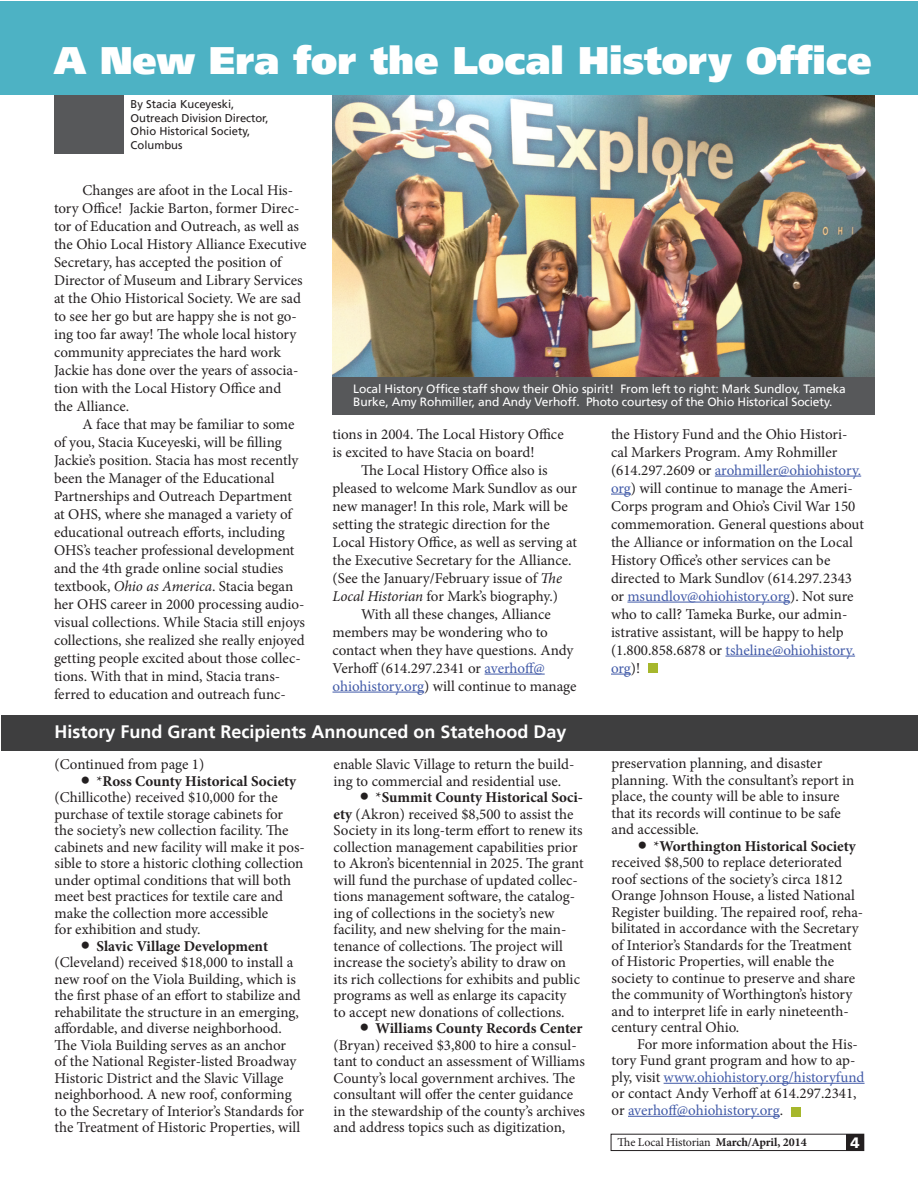
<style>
.page{position:relative;width:918px;height:1188px;background:#fff}
.page>*{position:absolute;margin:0;border:0;box-sizing:border-box;transform-origin:0 0}
.t1{font:900 38.25px "Frutiger LT";color:#fff}
.t2{font:700 18px "Frutiger LT";color:#fff}
.t3{font:15px/18px "Minion Pro";color:#231f20}
.t4{font:700 15px "Minion Pro";color:#231f20}
.t5{font:900 15px "Frutiger LT";color:#fff}
.t6{font:12px/13.5px "Frutiger LT";letter-spacing:-.01em;color:#fff}
.t7{font:12px "Minion Pro";letter-spacing:-.01em;color:#231f20}
.t8{font:11.25px/13.5px "Frutiger LT";color:#231f20}
.s1{font-style:italic}
.s2{color:#415aa8}
.s3{font-weight:400}
.s4{font-weight:700}
</style>
<div class="page">
<hr style="left:664px;top:1083px;width:201px;height:1px;background:#415aa8">
<hr style="left:628px;top:1116px;width:152px;height:1px;background:#415aa8">
<div style="left:1px;top:715px;width:917px;height:36px;background:#3e3e3f"></div>
<div style="left:792px;top:1107px;width:9px;height:10px;background:#a6b72c"></div>
<div style="left:846px;top:1134px;width:18px;height:17px;background:#231f20"></div>
<div style="left:611px;top:1134px;width:253px;height:17px;border:1px solid #231f20"></div>
<hr style="left:485px;top:674px;width:60px;height:1px;background:#415aa8">
<hr style="left:333px;top:692px;width:91px;height:1px;background:#415aa8">
<hr style="left:715px;top:476px;width:146px;height:1px;background:#415aa8">
<svg style="left:611px;top:494px;width:20px;height:1px"></svg>
<hr style="left:627px;top:602px;width:163px;height:1px;background:#415aa8">
<hr style="left:725px;top:656px;width:130px;height:1px;background:#415aa8">
<svg style="left:611px;top:674px;width:20px;height:1px"></svg>
<div style="left:648px;top:664px;width:10px;height:9px;background:#a6b72c"></div>
<div style="left:54px;top:91px;width:70px;height:63px;background:#57585a"></div>
<div style="left:333px;top:375px;width:542px;height:40px;background:#57585a"></div>
<img style="left:332px;top:94px;width:543px;height:283px">
<div style="left:1px;top:1px;width:917px;height:93px;background:#4db2c4"></div>
<h1 class="t1" style="left:54px;top:37px;width:819px">A New Era for the Local History Office</h1>
<p class="t8" style="left:131px;top:98px;width:139px">By Stacia Kuceyeski,<br>Outreach Division Director,<br>Ohio Historical Society,<br>Columbus</p>
<p class="t3" style="left:54px;top:181px;width:254px;text-indent:28px">Changes are afoot in the Local His&shy;tory Office! Jackie Barton, former Direc&shy;tor of Education and Outreach, as well as the Ohio Local History Alliance Executive Secretary, has accepted the position of Director of Museum and Library Services at the Ohio Historical Society. We are sad to see her go but are happy she is not go&shy;ing too far away! The whole local history community appreciates the hard work Jackie has done over the years of associa&shy;tion with the Local History Office and<br>the Alliance.</p>
<p class="t3" style="left:54px;top:415px;width:253px;text-indent:28px">A face that may be familiar to some of you, Stacia Kuceyeski, will be filling Jackie’s position. Stacia has most recently been the Manager of the Educational Partnerships and Outreach Department at OHS, where she managed a variety of educational outreach efforts, including OHS’s teacher professional development and the 4th grade online social studies textbook, <span class="s1">Ohio as America</span>. Stacia began her OHS career in 2000 processing audio&shy;visual collections. While Stacia still enjoys collections, she realized she really enjoyed getting people excited about those collec&shy;tions. With that in mind, Stacia trans&shy;ferred to education and outreach func-</p>
<p class="t3" style="left:333px;top:425px;width:233px">tions in 2004. The Local History Office is excited to have Stacia on board!</p>
<p class="t6" style="left:353px;top:382px;width:494px">Local History Office staff show their Ohio spirit! From left to right: Mark Sundlov, Tameka<br>Burke, Amy Rohmiller, and Andy Verhoff. Photo courtesy of the Ohio Historical Society.</p>
<p class="t3" style="left:611px;top:425px;width:254px">the History Fund and the Ohio Histori&shy;cal Markers Program. Amy Rohmiller (614.297.2609 or <span class="s2">arohmiller@ohiohistory. org</span>) will continue to manage the Ameri-Corps program and Ohio’s Civil War 150 commemoration. General questions about the Alliance or information on the Local History Office’s other services can be directed to Mark Sundlov (614.297.2343 or <span class="s2">msundlov@ohiohistory.org</span>). Not sure who to call? Tameka Burke, our admin&shy;istrative assistant, will be happy to help (1.800.858.6878 or <span class="s2">tsheline@ohiohistory. org</span>)!</p>
<p class="t3" style="left:361px;top:461px;width:188px">The Local History Office also is</p>
<p class="t3" style="left:333px;top:479px;width:246px">pleased to welcome Mark Sundlov as our</p>
<p class="t3" style="left:333px;top:497px;width:237px">new manager! In this role, Mark will be</p>
<p class="t3" style="left:333px;top:515px;width:219px">setting the strategic direction for the</p>
<p class="t3" style="left:333px;top:533px;width:246px">Local History Office, as well as serving at</p>
<p class="t3" style="left:333px;top:551px;width:240px">the Executive Secretary for the Alliance.</p>
<p class="t3" style="left:333px;top:569px;width:231px">(See the January/February issue of <span class="s1">The</span></p>
<p class="t3" style="left:333px;top:587px;width:227px"><span class="s1">Local Historian</span> for Mark’s biography.)</p>
<p class="t3" style="left:361px;top:605px;width:191px">With all these changes, Alliance</p>
<p class="t3" style="left:333px;top:623px;width:217px">members may be wondering who to</p>
<p class="t3" style="left:333px;top:641px;width:243px">contact when they have questions. Andy</p>
<p class="t3" style="left:333px;top:659px;width:214px">Verhoff (614.297.2341 or <span class="s2">averhoff@</span></p>
<p class="t3" style="left:333px;top:677px;width:245px"><span class="s2">ohiohistory.org</span>) will continue to manage</p>
<p class="t2" style="left:55px;top:721px;width:514px">History Fund Grant Recipients Announced on Statehood Day</p>
<p class="t3" style="left:55px;top:756px;width:151px">(Continued from page 1)</p>
<p class="t4" style="left:97px;top:771px;width:201px"><span class="s3">*</span>Ross County Historical Society</p>
<p class="t3" style="left:55px;top:789px;width:225px">(Chillicothe) received $10,000 for the</p>
<p class="t3" style="left:55px;top:805px;width:230px">purchase of textile storage cabinets for</p>
<p class="t3" style="left:55px;top:822px;width:236px">the society’s new collection facility. The</p>
<p class="t3" style="left:55px;top:838px;width:252px">cabinets and new facility will make it pos-</p>
<p class="t3" style="left:55px;top:855px;width:250px">sible to store a historic clothing collection</p>
<p class="t3" style="left:55px;top:871px;width:238px">under optimal conditions that will both</p>
<p class="t3" style="left:55px;top:888px;width:230px">meet best practices for textile care and</p>
<p class="t3" style="left:55px;top:904px;width:215px">make the collection more accessible</p>
<p class="t3" style="left:55px;top:921px;width:147px">for exhibition and study.</p>
<p class="t4" style="left:97px;top:936px;width:173px">Slavic Village Development</p>
<p class="t3" style="left:55px;top:954px;width:251px;line-height:16.5px">(Cleveland) received $18,000 to install a new roof on the Viola Building, which is the first phase of an effort to stabilize and rehabilitate the structure in an emerging, affordable, and diverse neighborhood.<br>The Viola Building serves as an anchor<br>of the National Register-listed Broadway Historic District and the Slavic Village neighborhood. A new roof, conforming to the Secretary of Interior’s Standards for the Treatment of Historic Properties, will</p>
<p class="t3" style="left:334px;top:755px;width:242px">enable Slavic Village to return the build-</p>
<p class="t3" style="left:334px;top:772px;width:229px">ing to commercial and residential use.</p>
<p class="t4" style="left:376px;top:787px;width:209px"><span class="s3">*</span>Summit County Historical Soci-</p>
<p class="t3" style="left:334px;top:805px;width:242px"><span class="s4">ety</span> (Akron) received $8,500 to assist the</p>
<p class="t3" style="left:334px;top:821px;width:250px">Society in its long-term effort to renew its</p>
<p class="t3" style="left:334px;top:838px;width:245px">collection management capabilities prior</p>
<p class="t3" style="left:334px;top:854px;width:252px">to Akron’s bicentennial in 2025. The grant</p>
<p class="t3" style="left:334px;top:871px;width:246px">will fund the purchase of updated collec-</p>
<p class="t3" style="left:334px;top:887px;width:243px">tions management software, the catalog-</p>
<p class="t3" style="left:334px;top:904px;width:222px">ing of collections in the society’s new</p>
<p class="t3" style="left:334px;top:920px;width:234px">facility, and new shelving for the main-</p>
<p class="t3" style="left:334px;top:937px;width:231px">tenance of collections. The project will</p>
<p class="t3" style="left:334px;top:953px;width:234px">increase the society’s ability to draw on</p>
<p class="t3" style="left:334px;top:970px;width:248px">its rich collections for exhibits and public</p>
<p class="t3" style="left:334px;top:986px;width:234px">programs as well as enlarge its capacity</p>
<p class="t3" style="left:334px;top:1003px;width:233px">to accept new donations of collections.</p>
<p class="t4" style="left:376px;top:1018px;width:208px">Williams County Records Center</p>
<p class="t3" style="left:334px;top:1037px;width:253px;line-height:16.5px">(Bryan) received $3,800 to hire a consul&shy;tant to conduct an assessment of Williams County’s local government archives. The consultant will offer the center guidance in the stewardship of the county’s archives and address topics such as digitization,</p>
<p class="t3" style="left:612px;top:755px;width:244px;line-height:16.5px">preservation planning, and disaster planning. With the consultant’s report in place, the county will be able to insure that its records will continue to be safe and accessible.</p>
<p class="t3" style="left:612px;top:838px;width:253px;line-height:16.5px;text-indent:42px">*<span class="s4">Worthington Historical Society </span>received $8,500 to replace deteriorated roof sections of the society’s circa 1812<br>Orange Johnson House, a listed National Register building. The repaired roof, reha&shy;bilitated in accordance with the Secretary of Interior’s Standards for the Treatment of Historic Properties, will enable the society to continue to preserve and share the community of Worthington’s history and to interpret life in early nineteenth&shy;century central Ohio.</p>
<p class="t3" style="left:612px;top:1036px;width:254px;line-height:16.5px;text-indent:26px">For more information about the His&shy;tory Fund grant program and how to ap&shy;ply, visit <span class="s2">www.ohiohistory.org/historyfund </span>or contact Andy Verhoff at 614.297.2341, or <span class="s2">averhoff@ohiohistory.org</span>.</p>
<p class="t7" style="left:618px;top:1134px;width:191px">The Local Historian <span class="s4">March/April, 2014</span></p>
<p class="t5" style="left:851px;top:1134px;width:11px">4</p>
</div>
